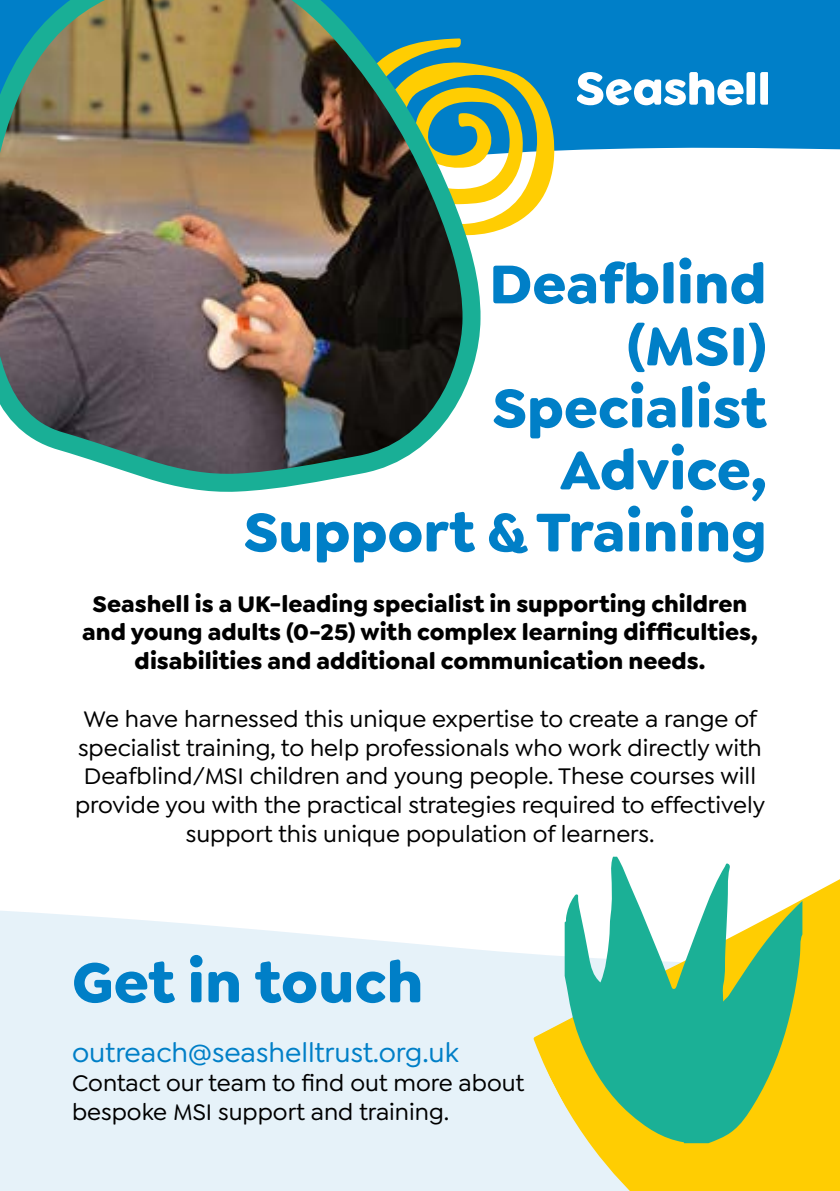
<style>
.page{position:relative;width:840px;height:1191px;background:#fff}
.page>*{position:absolute;margin:0;border:0;box-sizing:border-box;transform-origin:0 0}
.t1{font:700 60px "Goldplay";color:#007fc7}
.t2{font:700 58px/62px "Goldplay";color:#007fc7;text-align:right}
.t3{font:500 28px "Goldplay";color:#007fc7}
.t4{font:500 24px/28.8px "Goldplay";color:#000}
.t5{font:700 24px/28.8px "Goldplay";color:#000;text-align:center}
</style>
<div class="page">
<div style="left:484px;top:0;width:355px;height:157px;background:#007fc8"></div>
<svg style="left:484px;top:38px;width:70px;height:196px"></svg>
<svg style="left:0;top:911px;width:533px;height:280px;fill:#e6f2f9"></svg>
<svg style="left:759px;top:72px;width:8px;height:33px"></svg>
<div style="left:746px;top:72px;width:8px;height:33px;background:#fff;border-radius:2px"></div>
<svg style="left:577px;top:72px;width:166px;height:33px"></svg>
<img style="left:0;top:0;width:484px;height:492px">
<svg style="left:533px;top:879px;width:306px;height:312px;fill:#ffcd02"></svg>
<svg style="left:564px;top:856px;width:238px;height:287px;fill:#1bb096"></svg>
<h2 class="t2" style="left:243px;top:252px;width:524px">Deafblind<br>(MSI)<br>Specialist<br>Advice,<br>Support &amp; Training</h2>
<p class="t5" style="left:82px;top:589px;width:676px">Seashell is a UK-leading specialist in supporting children and young adults (0-25) with complex learning difficulties, disabilities and additional communication needs.</p>
<p class="t4" style="left:75px;top:704px;width:691px;text-align:center">We have harnessed this unique expertise to create a range of specialist training, to help professionals who work directly with Deafblind/MSI children and young people. These courses will provide you with the practical strategies required to effectively support this unique population of learners.</p>
<h1 class="t1" style="left:72px;top:943px;width:353px">Get in touch</h1>
<p class="t3" style="left:72px;top:1037px;width:388px">outreach@seashelltrust.org.uk</p>
<p class="t4" style="left:72px;top:1068px;width:453px">Contact our team to find out more about bespoke MSI support and training.</p>
</div>
